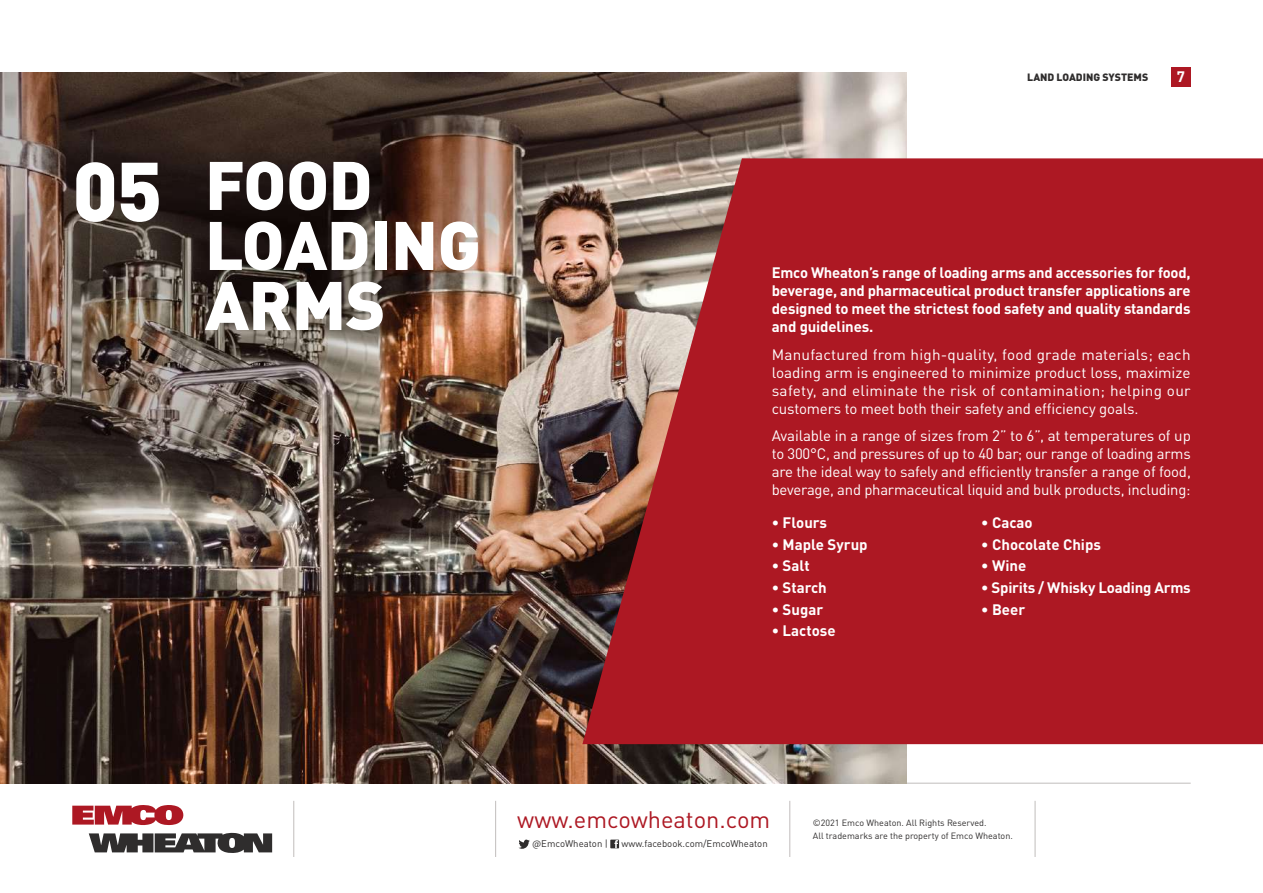
<style>
.page{position:relative;width:1263px;height:893px;background:#fff}
.page>*{position:absolute;margin:0;border:0;box-sizing:border-box;transform-origin:0 0}
.t1{font:900 82.5px "DINOT";color:#fff}
.t2{font:900 67.5px/60px "DINOT";letter-spacing:-.01em;color:#fff}
.t3{font:23.55px "DINOT";color:#ad1823}
.t4{font:15px/18px "DINOT";letter-spacing:-.015em;color:#fff;text-align:justify}
.t5{font:700 15px/18px "DINOT";letter-spacing:-.01em;color:#fff;text-align:justify}
.t6{font:900 10.5px "DINOT";color:#2f2d2d}
.t7{font:9.6px "DINOT";color:#2f2d2d}
.t8{font:9px/12.6px "DINOT";color:#2f2d2d}
</style>
<div class="page">
<hr style="left:72px;top:783px;width:1119px;height:1px;background:#c1bdbc">
<svg style="left:518px;top:840px;width:12px;height:9px"></svg>
<svg style="left:610px;top:840px;width:9px;height:8px"></svg>
<svg style="left:89px;top:833px;width:183px;height:20px;background:#595858"></svg>
<svg style="left:72px;top:805px;width:112px;height:20px;background:#c04e56"></svg>
<hr style="left:293px;top:801px;width:1px;height:56px;background:#c1bdbc">
<hr style="left:495px;top:801px;width:1px;height:56px;background:#c1bdbc">
<hr style="left:789px;top:801px;width:1px;height:56px;background:#c1bdbc">
<hr style="left:1035px;top:801px;width:1px;height:56px;background:#c1bdbc">
<div style="left:1171px;top:67px;width:20px;height:19px;background:#ad1823"></div>
<img style="left:0;top:72px;width:906px;height:711px">
<svg style="left:582px;top:158px;width:681px;height:586px;background:#aa242c"></svg>
<h1 class="t1" style="left:72px;top:136px;width:92px">05</h1>
<h2 class="t2" style="left:205px;top:153px;width:278px">FOOD<br>LOADING<br>ARMS</h2>
<p class="t6" style="left:1027px;top:70px;width:122px">LAND LOADING SYSTEMS</p>
<p class="t5" style="left:1177px;top:68px;width:10px">7</p>
<p class="t5" style="left:772px;top:263px;width:420px">Emco Wheaton’s range of loading arms and accessories for food, beverage, and pharmaceutical product transfer applications are designed to meet the strictest food safety and quality standards and guidelines.</p>
<p class="t4" style="left:772px;top:345px;width:420px">Manufactured from high-quality, food grade materials; each loading arm is engineered to minimize product loss, maximize safety, and eliminate the risk of contamination; helping our customers to meet both their safety and efficiency goals.</p>
<p class="t4" style="left:772px;top:427px;width:421px">Available in a range of sizes from 2” to 6”, at temperatures of up to 300°C, and pressures of up to 40 bar; our range of loading arms are the ideal way to safely and efficiently transfer a range of food, beverage, and pharmaceutical liquid and bulk products, including:</p>
<p class="t5" style="left:772px;top:513px;width:57px">• Flours</p>
<p class="t5" style="left:772px;top:535px;width:97px">• Maple Syrup</p>
<p class="t5" style="left:772px;top:556px;width:39px">• Salt</p>
<p class="t5" style="left:772px;top:578px;width:57px">• Starch</p>
<p class="t5" style="left:772px;top:600px;width:53px">• Sugar</p>
<p class="t5" style="left:772px;top:621px;width:65px">• Lactose</p>
<p class="t5" style="left:981px;top:513px;width:53px">• Cacao</p>
<p class="t5" style="left:981px;top:535px;width:121px">• Chocolate Chips</p>
<p class="t5" style="left:981px;top:556px;width:47px">• Wine</p>
<p class="t5" style="left:981px;top:578px;width:211px">• Spirits / Whisky Loading Arms</p>
<p class="t5" style="left:981px;top:600px;width:46px">• Beer</p>
<h3 class="t3" style="left:517px;top:805px;width:255px">www.emcowheaton.com</h3>
<p class="t8" style="left:813px;top:816px;width:201px">©2021 Emco Wheaton. All Rights Reserved.<br>All trademarks are the property of Emco Wheaton.</p>
<p class="t7" style="left:532px;top:838px;width:77px">@EmcoWheaton |</p>
<p class="t7" style="left:621px;top:838px;width:148px">www.facebook.com/EmcoWheaton</p>
</div>
